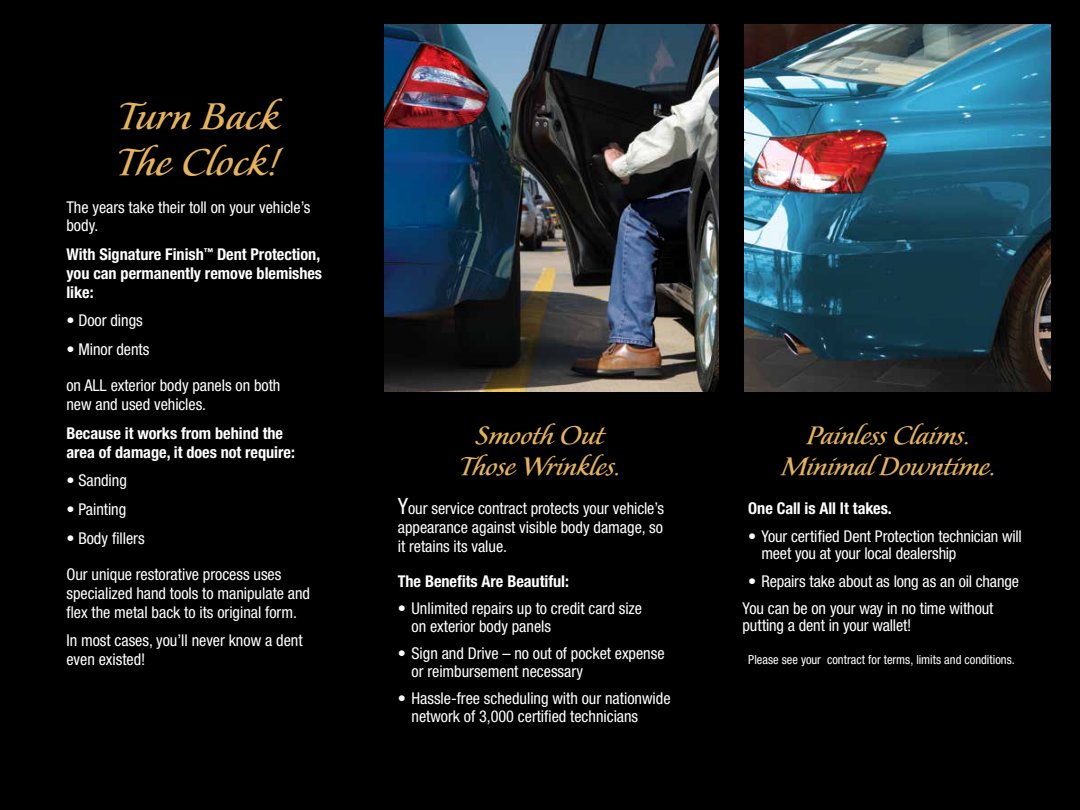
<style>
.page{position:relative;width:1080px;height:810px;background:#000}
.page>*{position:absolute;margin:0;border:0;box-sizing:border-box;transform-origin:0 0}
.t1{font:47.5px/46.2px "Florens LP Std";letter-spacing:.01em;color:#e5b359}
.t2{font:32.5px/31.2px "Florens LP Std";color:#e5b359;text-align:center}
.t3{font:condensed 16.25px/18.8px "Helvetica Neue LT Std";color:#fff}
.t4{font:700 condensed 16.25px/18.8px "Helvetica Neue LT Std";color:#fff;text-align:justify}
.t5{font:condensed 12.5px "Helvetica Neue LT Std";color:#fff}
.s1{font-size:22.5px}
</style>
<div class="page">
<img style="left:744px;top:24px;width:306px;height:368px">
<img style="left:384px;top:24px;width:334px;height:368px">
<h1 class="t1" style="left:117px;top:93px;width:166px">Turn Back<br>The Clock!</h1>
<p class="t3" style="left:66px;top:197px;width:245px">The years take their toll on your vehicle’s body.</p>
<p class="t4" style="left:66px;top:245px;width:257px">With Signature Finish<sup>™</sup> Dent Protection, you can permanently remove blemishes like:</p>
<p class="t3" style="left:66px;top:311px;width:78px">• Door dings</p>
<p class="t3" style="left:66px;top:340px;width:84px">• Minor dents</p>
<p class="t3" style="left:66px;top:376px;width:216px">on ALL exterior body panels on both new and used vehicles.</p>
<p class="t4" style="left:66px;top:423px;width:230px">Because it works from behind the area of damage, it does not require:</p>
<p class="t3" style="left:66px;top:471px;width:62px">• Sanding</p>
<p class="t3" style="left:66px;top:500px;width:61px">• Painting</p>
<p class="t3" style="left:66px;top:529px;width:80px">• Body fillers</p>
<p class="t3" style="left:66px;top:565px;width:245px">Our unique restorative process uses specialized hand tools to manipulate and flex the metal back to its original form.</p>
<p class="t3" style="left:66px;top:631px;width:238px">In most cases, you’ll never know a dent even existed!</p>
<h2 class="t2" style="left:459px;top:420px;width:163px">Smooth Out<br>Those Wrinkles.</h2>
<p class="t3" style="left:398px;top:499px;width:268px;text-align:justify"><span class="s1">Y</span>our service contract protects your vehicle’s appearance against visible body damage, so it retains its value.</p>
<p class="t4" style="left:398px;top:572px;width:173px">The Benefits Are Beautiful:</p>
<p class="t3" style="left:412px;top:600px;width:232px;line-height:17.5px;text-indent:-14px">• Unlimited repairs up to credit card size on exterior body panels</p>
<p class="t3" style="left:412px;top:645px;width:255px;line-height:17.5px;text-indent:-14px">• Sign and Drive – no out of pocket expense or reimbursement necessary</p>
<p class="t3" style="left:412px;top:690px;width:261px;line-height:17.5px;text-indent:-14px">• Hassle-free scheduling with our nationwide network of 3,000 certified technicians</p>
<h2 class="t2" style="left:782px;top:420px;width:215px">Painless Claims.<br>Minimal Downtime.</h2>
<p class="t4" style="left:748px;top:499px;width:145px">One Call is All It takes.</p>
<p class="t3" style="left:761px;top:527px;width:262px;line-height:17.5px;text-indent:-13px">• Your certified Dent Protection technician will meet you at your local dealership</p>
<p class="t3" style="left:743px;top:567px;width:278px;line-height:27.5px;text-indent:6px">• Repairs take about as long as an oil change<br>You can be on your way in no time without</p>
<p class="t3" style="left:743px;top:616px;width:170px">putting a dent in your wallet!</p>
<p class="t5" style="left:748px;top:652px;width:268px">Please see your contract for terms, limits and conditions.</p>
</div>
